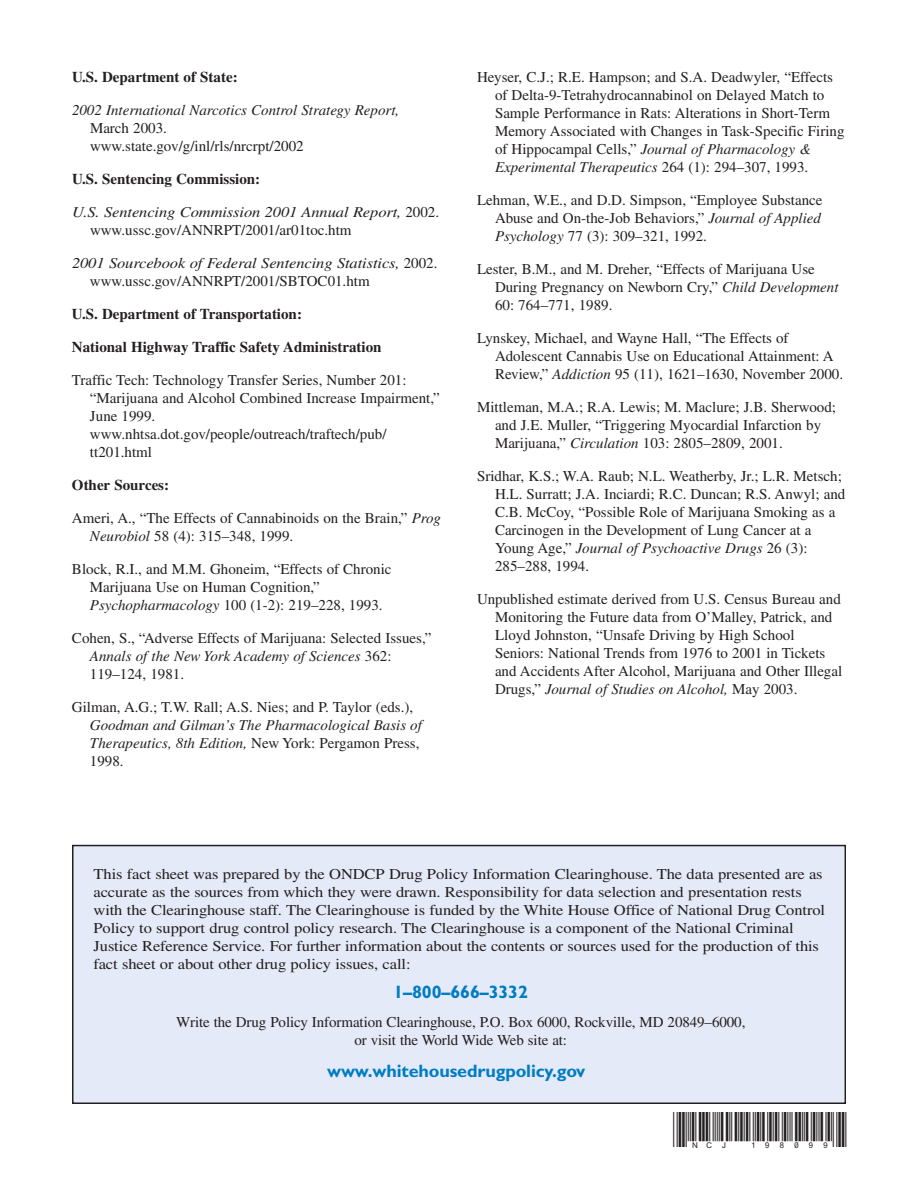
<style>
.page{position:relative;width:918px;height:1188px;background:#fff}
.page>*{position:absolute;margin:0;border:0;box-sizing:border-box;transform-origin:0 0}
.t1{font:700 18px "Gill Sans";letter-spacing:-.01em;color:#007cc2}
.t2{font:18px "CB39 H1 N";color:#231f20}
.t3{font:15px/18px "Times";color:#231f20}
.t4{font:15px/18px "Times";color:#231f20;scale:1.1 1}
.t5{font:italic 15px/18px "Times";color:#231f20;scale:1.1 1}
.t6{font:italic 15px/18px "Times";color:#231f20}
.t7{font:700 15px "Times";color:#231f20}
.s1{font-style:normal}
.s2{font-style:italic}
</style>
<div class="page">
<div style="left:74px;top:846px;width:770px;height:256px;background:#e4eaf7"></div>
<div style="left:72px;top:845px;width:774px;height:259px;border:2px solid #231f20"></div>
<p class="t7" style="left:72px;top:72px;width:167px">U.S. Department of State:</p>
<p class="t6" style="left:72px;top:103px;width:329px">2002 International Narcotics Control Strategy Report,</p>
<p class="t3" style="left:90px;top:121px;width:215px">March 2003. www.state.gov/g/inl/rls/nrcrpt/2002</p>
<p class="t7" style="left:72px;top:174px;width:190px">U.S. Sentencing Commission:</p>
<p class="t5" style="left:90px;top:205px;width:319px;text-indent:-18px">U.S. Sentencing Commission 2001 Annual Report, <span class="s1">2002. www.ussc.gov/ANNRPT/2001/ar01toc.htm</span></p>
<p class="t5" style="left:90px;top:256px;width:317px;text-indent:-18px">2001 Sourcebook of Federal Sentencing Statistics, <span class="s1">2002. www.ussc.gov/ANNRPT/2001/SBTOC01.htm</span></p>
<p class="t7" style="left:72px;top:309px;width:231px">U.S. Department of Transportation:</p>
<p class="t7" style="left:72px;top:342px;width:311px">National Highway Traffic Safety Administration</p>
<p class="t3" style="left:90px;top:373px;width:351px;text-indent:-18px">Traffic Tech: Technology Transfer Series, Number 201: “Marijuana and Alcohol Combined Increase Impairment,” June 1999. www.nhtsa.dot.gov/people/outreach/traftech/pub/ tt201.html</p>
<p class="t7" style="left:72px;top:480px;width:99px">Other Sources:</p>
<p class="t3" style="left:90px;top:511px;width:352px;text-indent:-18px">Ameri, A., “The Effects of Cannabinoids on the Brain,” <span class="s2">Prog<br>Neurobiol</span> 58 (4): 315–348, 1999.</p>
<p class="t3" style="left:90px;top:562px;width:303px;text-indent:-18px">Block, R.I., and M.M. Ghoneim, “Effects of Chronic<br>Marijuana Use on Human Cognition,”<br><span class="s2">Psychopharmacology</span> 100 (1-2): 219–228, 1993.</p>
<p class="t3" style="left:90px;top:631px;width:343px;text-indent:-18px">Cohen, S., “Adverse Effects of Marijuana: Selected Issues,”<br><span class="s2">Annals of the New York Academy of Sciences</span> 362:<br>119–124, 1981.</p>
<p class="t3" style="left:72px;top:700px;width:343px">Gilman, A.G.; T.W. Rall; A.S. Nies; and P. Taylor (eds.),</p>
<p class="t6" style="left:90px;top:718px;width:333px">Goodman and Gilman’s The Pharmacological Basis of<br>Therapeutics, 8th Edition, <span class="s1">New York: Pergamon Press,<br>1998.</span></p>
<p class="t3" style="left:495px;top:70px;width:351px;text-indent:-18px">Heyser, C.J.; R.E. Hampson; and S.A. Deadwyler, “Effects of Delta-9-Tetrahydrocannabinol on Delayed Match to Sample Performance in Rats: Alterations in Short-Term Memory Associated with Changes in Task-Specific Firing of Hippocampal Cells,” <span class="s2">Journal of Pharmacology &amp; Experimental Therapeutics</span> 264 (1): 294–307, 1993.</p>
<p class="t3" style="left:495px;top:193px;width:329px;text-align:justify;text-indent:-18px">Lehman, W.E., and D.D. Simpson, “Employee Substance Abuse and On-the-Job Behaviors,” <span class="s2">Journal of Applied Psychology</span> 77 (3): 309–321, 1992.</p>
<p class="t3" style="left:495px;top:262px;width:345px;text-indent:-18px">Lester, B.M., and M. Dreher, “Effects of Marijuana Use<br>During Pregnancy on Newborn Cry,” <span class="s2">Child Development<br></span>60: 764–771, 1989.</p>
<p class="t3" style="left:495px;top:331px;width:350px;text-indent:-18px">Lynskey, Michael, and Wayne Hall, “The Effects of<br>Adolescent Cannabis Use on Educational Attainment: A<br>Review,” <span class="s2">Addiction</span> 95 (11), 1621–1630, November 2000.</p>
<p class="t3" style="left:495px;top:400px;width:343px;text-indent:-18px">Mittleman, M.A.; R.A. Lewis; M. Maclure; J.B. Sherwood; and J.E. Muller, “Triggering Myocardial Infarction by<br>Marijuana,” <span class="s2">Circulation</span> 103: 2805–2809, 2001.</p>
<p class="t3" style="left:495px;top:469px;width:352px;text-indent:-18px">Sridhar, K.S.; W.A. Raub; N.L. Weatherby, Jr.; L.R. Metsch; H.L. Surratt; J.A. Inciardi; R.C. Duncan; R.S. Anwyl; and C.B. McCoy, “Possible Role of Marijuana Smoking as a Carcinogen in the Development of Lung Cancer at a Young Age,” <span class="s2">Journal of Psychoactive Drugs</span> 26 (3):<br>285–288, 1994.</p>
<p class="t3" style="left:495px;top:592px;width:349px;text-indent:-18px">Unpublished estimate derived from U.S. Census Bureau and Monitoring the Future data from O’Malley, Patrick, and Lloyd Johnston, “Unsafe Driving by High School Seniors: National Trends from 1976 to 2001 in Tickets and Accidents After Alcohol, Marijuana and Other Illegal Drugs,” <span class="s2">Journal of Studies on Alcohol,</span> May 2003.</p>
<p class="t4" style="left:94px;top:867px;width:667px">This fact sheet was prepared by the ONDCP Drug Policy Information Clearinghouse. The data presented are as accurate as the sources from which they were drawn. Responsibility for data selection and presentation rests with the Clearinghouse staff. The Clearinghouse is funded by the White House Office of National Drug Control Policy to support drug control policy research. The Clearinghouse is a component of the National Criminal Justice Reference Service. For further information about the contents or sources used for the production of this fact sheet or about other drug policy issues, call:</p>
<p class="t1" style="left:394px;top:986px;width:136px">1–800–666–3332</p>
<p class="t3" style="left:176px;top:1014px;width:571px;text-align:center">Write the Drug Policy Information Clearinghouse, P.O. Box 6000, Rockville, MD 20849–6000, or visit the World Wide Web site at:</p>
<p class="t1" style="left:327px;top:1064px;width:260px">www.whitehousedrugpolicy.gov</p>
<p class="t2" style="left:673px;top:1131px;width:176px">*NCJ~198099*</p>
</div>
